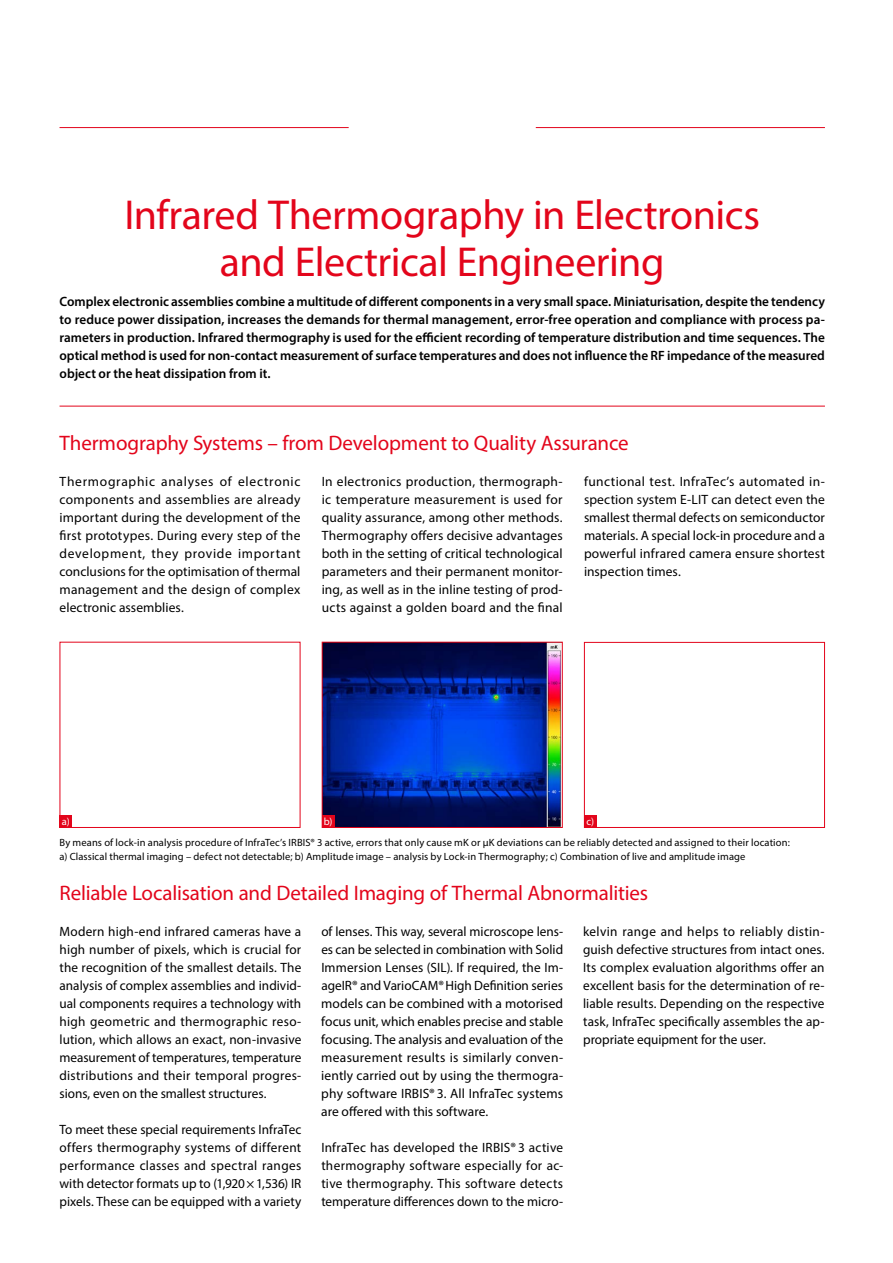
<style>
.page{position:relative;width:893px;height:1263px;background:#fff}
.page>*{position:absolute;margin:0;border:0;box-sizing:border-box;transform-origin:0 0}
.t1{font:42px/46.5px "Myriad Pro";letter-spacing:-.01em;color:#e3051b;text-align:center}
.t2{font:21px "Myriad Pro";letter-spacing:-.01em;color:#e3051b}
.t3{font:13.5px/18px "Myriad Pro";letter-spacing:.005em;color:#000;text-align:justify}
.t4{font:600 13.5px/18px "Myriad Pro";color:#000;text-align:justify}
.t5{font:10.5px/13.5px "Myriad Pro";letter-spacing:.01em;color:#000}
.t6{font:10.5px "Myriad Pro";color:#fff}
</style>
<div class="page">
<hr style="left:60px;top:406px;width:765px;height:1px;background:#e3051b">
<svg style="left:321px;top:641px;width:242px;height:187px;background:#152f92"></svg>
<svg style="left:59px;top:641px;width:242px;height:187px"></svg>
<svg style="left:584px;top:641px;width:241px;height:187px"></svg>
<div style="left:60px;top:815px;width:12px;height:12px;background:#e3051b"></div>
<div style="left:322px;top:815px;width:12px;height:12px;background:#e3051b"></div>
<div style="left:584px;top:815px;width:13px;height:12px;background:#e3051b"></div>
<hr style="left:536px;top:127px;width:289px;height:1px;background:#e3051b">
<hr style="left:60px;top:127px;width:289px;height:1px;background:#e3051b">
<h1 class="t1" style="left:124px;top:191px;width:637px">Infrared Thermography in Electronics and Electrical Engineering</h1>
<p class="t4" style="left:60px;top:292px;width:767px">Complex electronic assemblies combine a multitude of different components in a very small space. Miniaturisation, despite the tendency to reduce power dissipation, increases the demands for thermal management, error-free operation and compliance with process pa&shy;rameters in production. Infrared thermography is used for the efficient recording of temperature distribution and time sequences. The optical method is used for non-contact measurement of surface temperatures and does not influence the RF impedance of the measured object or the heat dissipation from it.</p>
<h2 class="t2" style="left:60px;top:430px;width:571px">Thermography Systems – from Development to Quality Assurance</h2>
<p class="t3" style="left:60px;top:472px;width:242px">Thermographic analyses of electronic components and assemblies are already important during the development of the first prototypes. During every step of the development, they provide important conclusions for the optimisation of thermal management and the design of complex electronic assemblies.</p>
<p class="t3" style="left:322px;top:472px;width:242px">In electronics production, thermograph&shy;ic temperature measurement is used for quality assurance, among other methods.<br>Thermography offers decisive advantages both in the setting of critical technological parameters and their permanent monitor&shy;ing, as well as in the inline testing of prod&shy;ucts against a golden board and the final</p>
<p class="t3" style="left:584px;top:472px;width:242px">functional test. InfraTec’s automated in&shy;spection system E-LIT can detect even the smallest thermal defects on semiconductor materials. A special lock-in procedure and a powerful infrared camera ensure shortest inspection times.</p>
<p class="t6" style="left:62px;top:815px;width:9px">a)</p>
<p class="t6" style="left:324px;top:815px;width:10px">b)</p>
<p class="t6" style="left:586px;top:815px;width:9px">c)</p>
<p class="t5" style="left:60px;top:836px;width:732px">By means of lock-in analysis procedure of InfraTec’s IRBIS® 3 active, errors that only cause mK or μK deviations can be reliably detected and assigned to their location: a) Classical thermal imaging – defect not detectable; b) Amplitude image – analysis by Lock-in Thermography; c) Combination of live and amplitude image</p>
<h2 class="t2" style="left:60px;top:880px;width:590px">Reliable Localisation and Detailed Imaging of Thermal Abnormalities</h2>
<p class="t3" style="left:60px;top:922px;width:243px">Modern high-end infrared cameras have a high number of pixels, which is crucial for the recognition of the smallest details. The analysis of complex assemblies and individ&shy;ual components requires a technology with high geometric and thermographic reso&shy;lution, which allows an exact, non-invasive measurement of temperatures, temperature distributions and their temporal progres&shy;sions, even on the smallest structures.</p>
<p class="t3" style="left:60px;top:1120px;width:243px">To meet these special requirements InfraTec offers thermography systems of different performance classes and spectral ranges with detector formats up to (1,920×1,536) IR pixels. These can be equipped with a variety</p>
<p class="t3" style="left:321px;top:922px;width:243px">of lenses. This way, several microscope lens&shy;es can be selected in combination with Solid Immersion Lenses (SIL). If required, the Im&shy;ageIR® and VarioCAM®High Definition series models can be combined with a motorised focus unit, which enables precise and stable focusing. The analysis and evaluation of the measurement results is similarly conven&shy;iently carried out by using the thermogra&shy;phy software IRBIS® 3. All InfraTec systems are offered with this software.</p>
<p class="t3" style="left:321px;top:1138px;width:243px">InfraTec has developed the IRBIS® 3 active thermography software especially for ac&shy;tive thermography. This software detects temperature differences down to the micro-</p>
<p class="t3" style="left:583px;top:922px;width:243px">kelvin range and helps to reliably distin&shy;guish defective structures from intact ones.<br>Its complex evaluation algorithms offer an excellent basis for the determination of re&shy;liable results. Depending on the respective task, InfraTec specifically assembles the ap&shy;propriate equipment for the user.</p>
</div>
